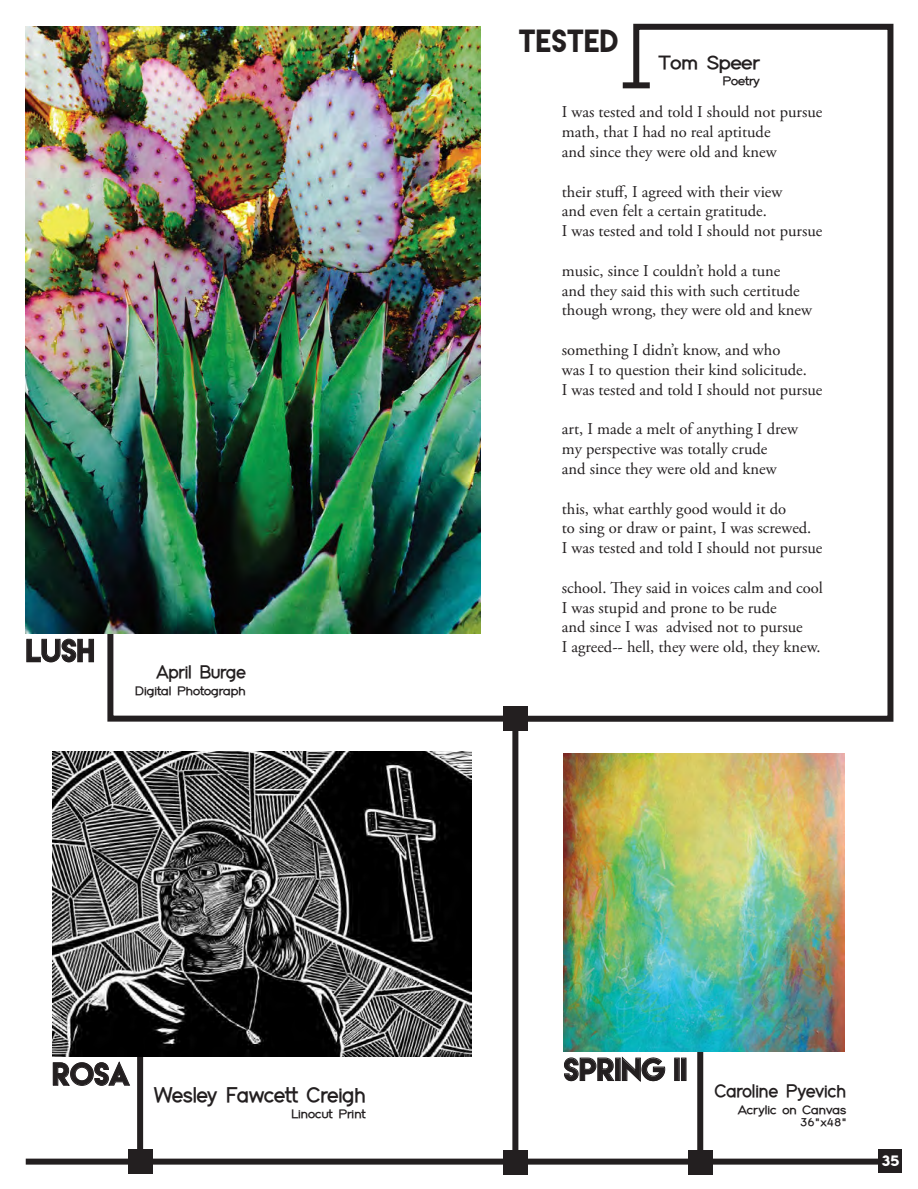
<style>
.page{position:relative;width:918px;height:1189px;background:#fff}
.page>*{position:absolute;margin:0;border:0;box-sizing:border-box;transform-origin:0 0}
.t1{font:28.5px "Lemon Milk";color:#231f20}
.t2{font:21px "Elevationnormal";color:#231f20}
.t3{font:18.9px "Elevationnormal";color:#231f20;scale:1.11 1}
.t4{font:18px "Elevationnormal";color:#231f20}
.t5{font:16.5px "Adobe Garamond Pro";color:#231f20}
.t6{font:13.5px "Lemon Milk";color:#fff;scale:1.11 1}
.t7{font:12.15px "Elevationnormal";color:#231f20;scale:1.11 1}
.t8{font:10.8px "Elevationnormal";color:#231f20;scale:1.11 1}
</style>
<div class="page">
<div style="left:26px;top:1158px;width:855px;height:6px;background:#231f20"></div>
<div style="left:878px;top:1149px;width:24px;height:24px;background:#231f20"></div>
<svg style="left:26px;top:638px;width:68px;height:24px"></svg>
<svg style="left:104px;top:633px;width:415px;height:535px"></svg>
<div style="left:503px;top:1150px;width:24px;height:24px;background:#231f20"></div>
<img style="left:26px;top:27px;width:455px;height:606px">
<svg style="left:509px;top:23px;width:385px;height:702px"></svg>
<div style="left:503px;top:707px;width:24px;height:24px;background:#231f20"></div>
<div style="left:622px;top:82px;width:27px;height:6px;background:#231f20"></div>
<svg style="left:564px;top:1057px;width:50px;height:24px"></svg>
<div style="left:615px;top:1057px;width:5px;height:24px;border:1px solid #231f20"></div>
<svg style="left:621px;top:1056px;width:44px;height:26px"></svg>
<div style="left:674px;top:1057px;width:5px;height:24px;border:1px solid #231f20"></div>
<div style="left:681px;top:1057px;width:5px;height:24px;border:1px solid #231f20"></div>
<div style="left:697px;top:1044px;width:6px;height:118px;background:#231f20"></div>
<div style="left:688px;top:1150px;width:24px;height:24px;background:#231f20"></div>
<img style="left:563px;top:753px;width:281px;height:298px">
<svg style="left:53px;top:1060px;width:77px;height:26px"></svg>
<div style="left:137px;top:1053px;width:6px;height:108px;background:#231f20"></div>
<div style="left:128px;top:1149px;width:24px;height:24px;background:#231f20"></div>
<img style="left:52px;top:752px;width:419px;height:305px">
<p class="t1" style="left:26px;top:631px;width:70px">LUSH</p>
<p class="t4" style="left:157px;top:664px;width:90px">April Burge</p>
<p class="t7" style="left:135px;top:685px;width:101px">Digital Photograph</p>
<p class="t1" style="left:52px;top:1054px;width:79px">ROSA</p>
<p class="t2" style="left:154px;top:1085px;width:212px">Wesley Fawcett Creigh</p>
<p class="t7" style="left:291px;top:1108px;width:69px">Linocut Print</p>
<p class="t1" style="left:518px;top:21px;width:101px">TESTED</p>
<p class="t3" style="left:658px;top:54px;width:92px">Tom Speer</p>
<p class="t7" style="left:722px;top:76px;width:35px">Poetry</p>
<p class="t5" style="left:561px;top:102px;width:262px">I was tested and told I should not pursue</p>
<p class="t5" style="left:561px;top:122px;width:210px">math, that I had no real aptitude</p>
<p class="t5" style="left:561px;top:142px;width:216px">and since they were old and knew</p>
<p class="t5" style="left:561px;top:181px;width:222px">their stuff, I agreed with their view</p>
<p class="t5" style="left:561px;top:201px;width:206px">and even felt a certain gratitude.</p>
<p class="t5" style="left:561px;top:221px;width:262px">I was tested and told I should not pursue</p>
<p class="t5" style="left:561px;top:261px;width:220px">music, since I couldn’t hold a tune</p>
<p class="t5" style="left:561px;top:280px;width:239px">and they said this with such certitude</p>
<p class="t5" style="left:561px;top:300px;width:251px">though wrong, they were old and knew</p>
<p class="t5" style="left:561px;top:340px;width:220px">something I didn’t know, and who</p>
<p class="t5" style="left:561px;top:360px;width:246px">was I to question their kind solicitude.</p>
<p class="t5" style="left:561px;top:379px;width:262px">I was tested and told I should not pursue</p>
<p class="t5" style="left:561px;top:419px;width:237px">art, I made a melt of anything I drew</p>
<p class="t5" style="left:561px;top:439px;width:207px">my perspective was totally crude</p>
<p class="t5" style="left:561px;top:459px;width:216px">and since they were old and knew</p>
<p class="t5" style="left:561px;top:498px;width:226px">this, what earthly good would it do</p>
<p class="t5" style="left:561px;top:518px;width:251px">to sing or draw or paint, I was screwed.</p>
<p class="t5" style="left:561px;top:538px;width:262px">I was tested and told I should not pursue</p>
<p class="t5" style="left:561px;top:577px;width:262px">school. They said in voices calm and cool</p>
<p class="t5" style="left:561px;top:597px;width:216px">I was stupid and prone to be rude</p>
<p class="t5" style="left:561px;top:617px;width:242px">and since I was advised not to pursue</p>
<p class="t5" style="left:561px;top:637px;width:260px">I agreed-- hell, they were old, they knew.</p>
<p class="t1" style="left:563px;top:1049px;width:125px">SPRING II</p>
<p class="t4" style="left:714px;top:1082px;width:133px">Caroline Pyevich</p>
<p class="t7" style="left:737px;top:1104px;width:99px">Acrylic on Canvas</p>
<p class="t8" style="left:800px;top:1117px;width:42px">36"x48"</p>
<p class="t6" style="left:881px;top:1151px;width:17px">35</p>
</div>
